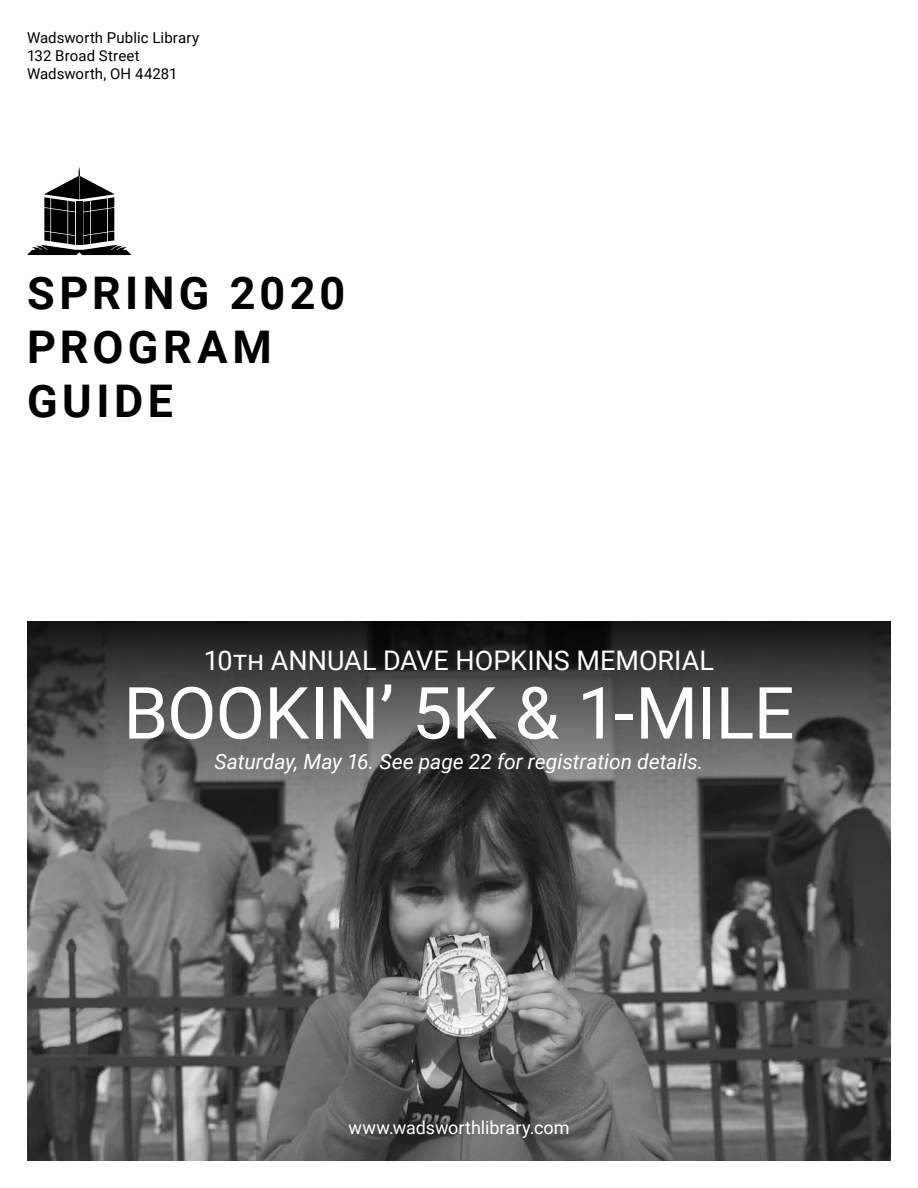
<style>
.page{position:relative;width:918px;height:1188px;background:#fff}
.page>*{position:absolute;margin:0;border:0;box-sizing:border-box;transform-origin:0 0}
.t1{font:72px "Roboto";letter-spacing:-.015em;color:#fff}
.t2{font:700 45px/54px "Roboto";letter-spacing:.1em;color:#000}
.t3{font:27px "Roboto";color:#fff}
.t4{font:italic 21px "Roboto";letter-spacing:-.005em;color:#fff}
.t5{font:18px "Roboto";color:#fff}
.t6{font:15px/18px "Roboto";letter-spacing:.005em;color:#000}
</style>
<div class="page">
<svg style="left:27px;top:621px;width:864px;height:540px;background:#5a5a5a"></svg>
<svg style="left:27px;top:167px;width:104px;height:88px"></svg>
<p class="t6" style="left:27px;top:28px;width:174px">Wadsworth Public Library<br>132 Broad Street<br>Wadsworth, OH 44281</p>
<h2 class="t2" style="left:27px;top:264px;width:320px">SPRING 2020<br>PROGRAM<br>GUIDE</h2>
<h3 class="t3" style="left:204px;top:641px;width:512px">10th ANNUAL DAVE HOPKINS MEMORIAL</h3>
<h1 class="t1" style="left:123px;top:663px;width:673px">BOOKIN’ 5K &amp; 1-MILE</h1>
<h3 class="t4" style="left:215px;top:746px;width:490px">Saturday, May 16. See page 22 for registration details.</h3>
<p class="t5" style="left:348px;top:1115px;width:223px">www.wadsworthlibrary.com</p>
</div>
